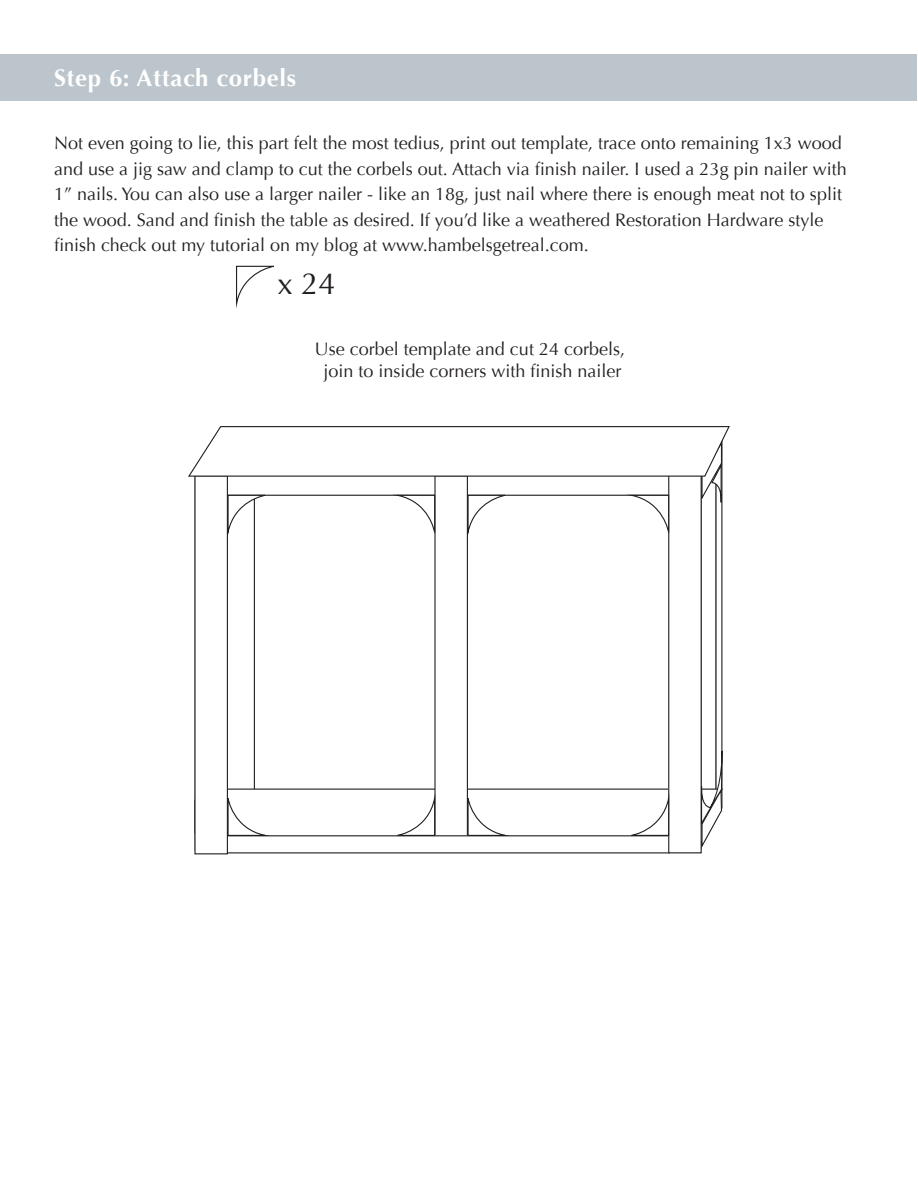
<style>
.page{position:relative;width:918px;height:1188px;background:#fff}
.page>*{position:absolute;margin:0;border:0;box-sizing:border-box;transform-origin:0 0}
.t1{font:30.75px "Optima";color:#231f20}
.Subhead{font:700 24px "Optima";letter-spacing:.025em;color:#fff}
.t2{font:18px/25.5px "Optima";color:#231f20;text-align:center}
</style>
<div class="page">
<div style="left:194px;top:475px;width:34px;height:379px;border:1px solid #231f20"></div>
<svg style="left:194px;top:591px;width:529px;height:262px"></svg>
<svg style="left:188px;top:426px;width:542px;height:108px"></svg>
<svg style="left:236px;top:265px;width:38px;height:40px"></svg>
<div style="left:1px;top:54px;width:916px;height:47px;background:#bbc5cb"></div>
<p class="Subhead" style="left:54px;top:64px;width:244px">Step 6: Attach corbels</p>
<p class="t2" style="left:54px;top:131px;width:794px;text-align:left">Not even going to lie, this part felt the most tedius, print out template, trace onto remaining 1x3 wood and use a jig saw and clamp to cut the corbels out. Attach via finish nailer. I used a 23g pin nailer with 1” nails. You can also use a larger nailer - like an 18g, just nail where there is enough meat not to split the wood. Sand and finish the table as desired. If you’d like a weathered Restoration Hardware style finish check out my tutorial on my blog at www.hambelsgetreal.com.</p>
<p class="t1" style="left:277px;top:265px;width:59px">x 24</p>
<p class="t2" style="left:315px;top:338px;width:312px;line-height:21.6px">Use corbel template and cut 24 corbels, join to inside corners with finish nailer</p>
</div>
